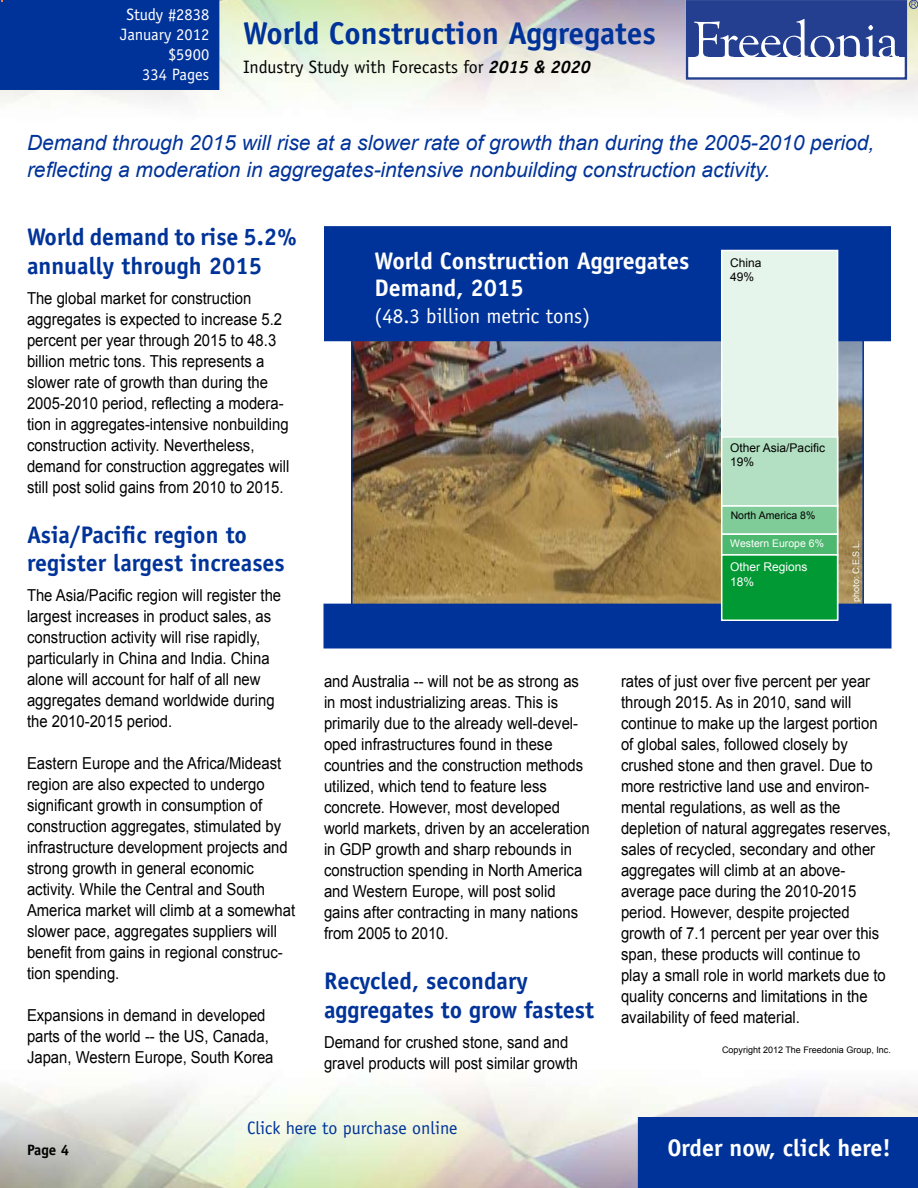
<style>
.page{position:relative;width:918px;height:1188px;background:#fff}
.page>*{position:absolute;margin:0;border:0;box-sizing:border-box;transform-origin:0 0}
.t1{font:700 31.5px "Officina Sans";color:#039}
.t2{font:700 24px/28.8px "Officina Sans";color:#039}
.t3{font:700 24px/27px "Officina Sans";color:#fff}
.t4{font:italic 21px/27px "Arial";color:#039}
.t5{font:21px "Officina Sans";color:#fff}
.t6{font:18px "Officina Sans";color:#000}
.t7{font:18px "Officina Sans";color:#039}
.t8{font:16.5px/21px "Arial";color:#000;scale:.9 1}
.t9{font:16.5px/19.8px "Officina Sans";color:#fff;text-align:right}
.t10{font:700 15px "Officina Sans";color:#000}
.t11{font:12px/14.2px "Arial";color:#000}
.t12{font:12px/14.2px "Arial";color:#fff}
.t13{font:10.5px "Arial";color:#fff}
.t14{font:10.5px "Arial";color:#000}
.t15{font:9px "Arial";color:#000}
.t16{font:9px "Arial";color:#fff}
.s1{font-weight:700;font-style:italic}
</style>
<div class="page">
<div style="left:638px;top:1117px;width:280px;height:71px;background:#039"></div>
<div style="left:686px;top:0;width:221px;height:80px;border:2px solid #243e90"></div>
<div style="left:687px;top:1px;width:218px;height:56px;background:#243e90"></div>
<svg style="left:694px;top:19px;width:205px;height:38px"></svg>
<div style="left:909px;top:0;width:9px;height:9px;border:1px solid #243e90;border-radius:50%"></div>
<svg style="left:911px;top:2px;width:5px;height:5px"></svg>
<img style="left:354px;top:341px;width:507px;height:263px">
<div style="left:325px;top:227px;width:565px;height:113px;background:#039"></div>
<div style="left:324px;top:226px;width:567px;height:115px;border:2px solid #039"></div>
<div style="left:0;top:0;width:219px;height:90px;background:#039"></div>
<div style="left:324px;top:604px;width:567px;height:44px;background:#039"></div>
<div style="left:722px;top:250px;width:116px;height:369px;background:#e6f5eb"></div>
<div style="left:721px;top:250px;width:117px;height:370px;border:2px solid #fff"></div>
<div style="left:722px;top:437px;width:116px;height:69px;background:#b3e0c2"></div>
<div style="left:721px;top:436px;width:117px;height:71px;border:2px solid #fff"></div>
<div style="left:722px;top:506px;width:116px;height:28px;background:#80cc99"></div>
<div style="left:721px;top:505px;width:117px;height:30px;border:2px solid #fff"></div>
<div style="left:722px;top:534px;width:116px;height:21px;background:#4db870"></div>
<div style="left:721px;top:534px;width:117px;height:22px;border:2px solid #fff"></div>
<div style="left:722px;top:555px;width:116px;height:65px;background:#093"></div>
<div style="left:721px;top:554px;width:117px;height:67px;border:2px solid #fff"></div>
<p class="t9" style="left:120px;top:5px;width:90px">Study #2838<br>January 2012 $5900<br>334 Pages</p>
<h1 class="t1" style="left:243px;top:13px;width:415px">World Construction Aggregates</h1>
<p class="t6" style="left:243px;top:57px;width:349px">Industry Study with Forecasts for <span class="s1">2015 &amp; 2020</span></p>
<p class="t4" style="left:27px;top:130px;width:849px">Demand through 2015 will rise at a slower rate of growth than during the 2005-2010 period, reflecting a moderation in aggregates-intensive nonbuilding construction activity.</p>
<h2 class="t2" style="left:27px;top:222px;width:272px">World demand to rise 5.2% annually through 2015</h2>
<p class="t8" style="left:27px;top:288px;width:293px">The global market for construction aggregates is expected to increase 5.2 percent per year through 2015 to 48.3 billion metric tons. This represents a slower rate of growth than during the 2005-2010 period, reflecting a modera&shy;tion in aggregates-intensive nonbuilding construction activity. Nevertheless, demand for construction aggregates will still post solid gains from 2010 to 2015.</p>
<h2 class="t2" style="left:27px;top:520px;width:259px">Asia/Pacific region to register largest increases</h2>
<p class="t8" style="left:27px;top:585px;width:284px">The Asia/Pacific region will register the largest increases in product sales, as construction activity will rise rapidly, particularly in China and India. China alone will account for half of all new aggregates demand worldwide during the 2010-2015 period.</p>
<p class="t8" style="left:27px;top:753px;width:299px">Eastern Europe and the Africa/Mideast region are also expected to undergo significant growth in consumption of construction aggregates, stimulated by infrastructure development projects and strong growth in general economic activity. While the Central and South America market will climb at a somewhat slower pace, aggregates suppliers will benefit from gains in regional construc&shy;tion spending.</p>
<p class="t8" style="left:27px;top:1005px;width:275px">Expansions in demand in developed parts of the world -- the US, Canada,<br>Japan, Western Europe, South Korea</p>
<h2 class="t3" style="left:375px;top:247px;width:316px">World Construction Aggregates<br>Demand, 2015</h2>
<p class="t5" style="left:375px;top:303px;width:217px">(48.3 billion metric tons)</p>
<p class="t11" style="left:730px;top:256px;width:33px">China<br>49%</p>
<p class="t11" style="left:730px;top:440px;width:96px">Other Asia/Pacific<br>19%</p>
<p class="t14" style="left:731px;top:509px;width:86px">North America 8%</p>
<p class="t13" style="left:730px;top:536px;width:95px">Western Europe 6%</p>
<p class="t12" style="left:730px;top:560px;width:79px">Other Regions<br>18%</p>
<p class="t16" style="left:850px;top:602px;width:63px;rotate:-90deg">photo: C.E.S.L.</p>
<p class="t8" style="left:324px;top:671px;width:297px">and Australia -- will not be as strong as in most industrializing areas. This is primarily due to the already well-devel&shy;oped infrastructures found in these countries and the construction methods utilized, which tend to feature less concrete. However, most developed world markets, driven by an acceleration in GDP growth and sharp rebounds in construction spending in North America and Western Europe, will post solid gains after contracting in many nations from 2005 to 2010.</p>
<h2 class="t2" style="left:324px;top:966px;width:272px">Recycled, secondary aggregates to grow fastest</h2>
<p class="t8" style="left:324px;top:1031px;width:284px">Demand for crushed stone, sand and gravel products will post similar growth</p>
<p class="t8" style="left:621px;top:671px;width:301px">rates of just over five percent per year through 2015. As in 2010, sand will continue to make up the largest portion of global sales, followed closely by crushed stone and then gravel. Due to more restrictive land use and environ&shy;mental regulations, as well as the depletion of natural aggregates reserves, sales of recycled, secondary and other aggregates will climb at an above&shy;average pace during the 2010-2015 period. However, despite projected growth of 7.1 percent per year over this span, these products will continue to play a small role in world markets due to quality concerns and limitations in the availability of feed material.</p>
<p class="t15" style="left:722px;top:1044px;width:170px">Copyright 2012 The Freedonia Group, Inc.</p>
<p class="t7" style="left:247px;top:1117px;width:212px">Click here to purchase online</p>
<p class="t10" style="left:27px;top:1140px;width:31px">Page</p>
<h2 class="t3" style="left:667px;top:1134px;width:225px">Order now, click here!</h2>
</div>
